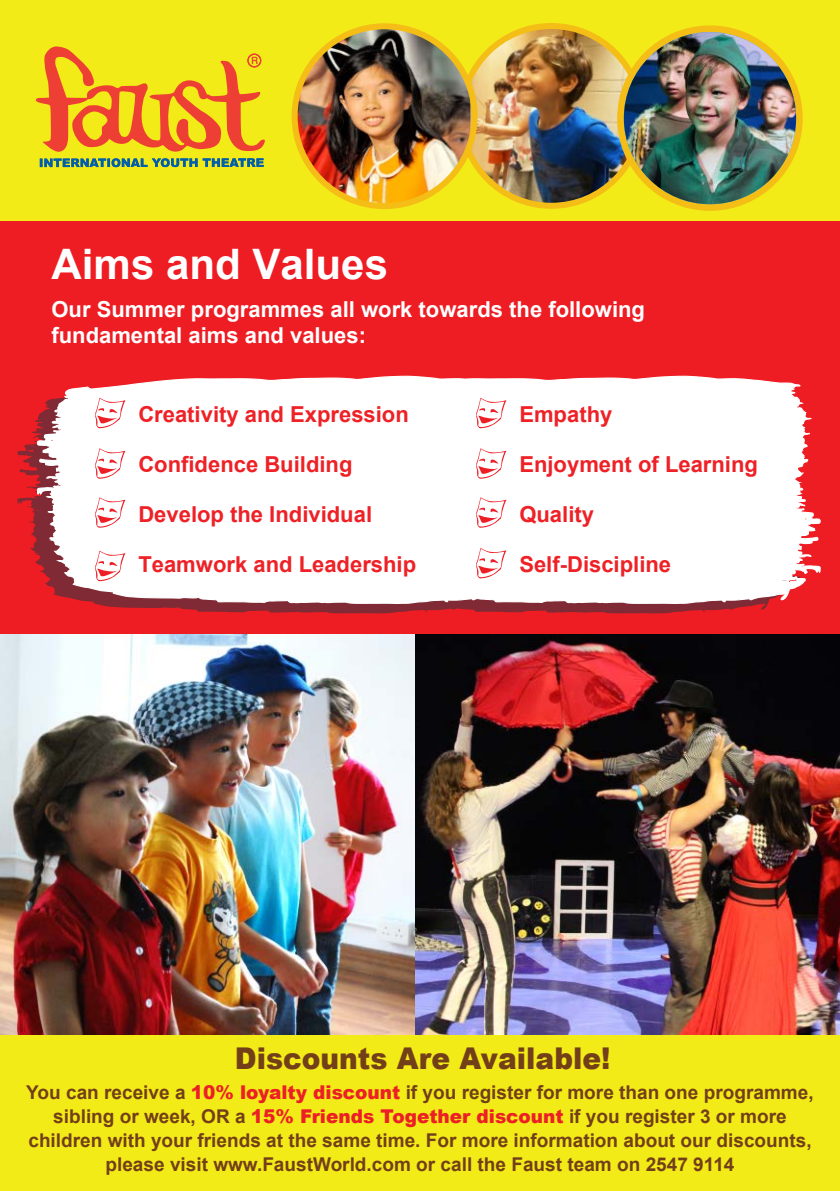
<style>
.page{position:relative;width:840px;height:1191px;background:#fff}
.page>*{position:absolute;margin:0;border:0;box-sizing:border-box;transform-origin:0 0}
.t1{font:700 42px "Arial";color:#fff}
.t2{font:900 30px "Arial";color:#733f19;scale:.93 1}
.t3{font:700 22px "Arial";color:#ee2126}
.t4{font:700 22px/26.4px "Arial";color:#fff}
.t5{font:700 19px/24px "Arial";color:#733f19;text-align:center}
.s1{font-weight:900;color:#ec1f26}
</style>
<div class="page">
<div style="left:0;top:0;width:839px;height:1191px;background:#ee1d23"></div>
<img style="left:0;top:635px;width:415px;height:400px">
<img style="left:415px;top:635px;width:424px;height:400px">
<div style="left:0;top:0;width:839px;height:220px;background:#f2eb17"></div>
<svg style="left:17px;top:420px;width:751px;height:193px"></svg>
<svg style="left:36px;top:375px;width:784px;height:229px"></svg>
<svg style="left:95px;top:398px;width:30px;height:30px"></svg>
<svg style="left:95px;top:448px;width:30px;height:31px"></svg>
<svg style="left:95px;top:497px;width:30px;height:31px"></svg>
<svg style="left:475px;top:398px;width:31px;height:30px"></svg>
<svg style="left:475px;top:448px;width:31px;height:31px"></svg>
<svg style="left:475px;top:497px;width:31px;height:31px"></svg>
<svg style="left:475px;top:548px;width:31px;height:30px"></svg>
<svg style="left:95px;top:550px;width:30px;height:31px"></svg>
<div style="left:0;top:1035px;width:839px;height:156px;background:#f2eb17"></div>
<img style="left:461px;top:26px;width:180px;height:180px;border-radius:90px">
<img style="left:298px;top:26px;width:172px;height:180px">
<div style="left:291px;top:23px;width:186px;height:186px;border:6px solid #f4be17;border-radius:50%"></div>
<svg style="left:617px;top:25px;width:185px;height:186px"></svg>
<img style="left:623px;top:32px;width:172px;height:172px;border-radius:86px">
<svg style="left:36px;top:46px;width:229px;height:106px"></svg>
<svg style="left:40px;top:158px;width:223px;height:9px"></svg>
<h1 class="t1" style="left:52px;top:234px;width:338px">Aims and Values</h1>
<p class="t4" style="left:51px;top:296px;width:594px">Our Summer programmes all work towards the following fundamental aims and values:</p>
<p class="t3" style="left:138px;top:398px;width:272px">Creativity and Expression</p>
<p class="t3" style="left:138px;top:448px;width:215px">Confidence Building</p>
<p class="t3" style="left:138px;top:498px;width:235px">Develop the Individual</p>
<p class="t3" style="left:138px;top:548px;width:279px">Teamwork and Leadership</p>
<p class="t3" style="left:519px;top:398px;width:94px">Empathy</p>
<p class="t3" style="left:519px;top:448px;width:240px">Enjoyment of Learning</p>
<p class="t3" style="left:519px;top:498px;width:76px">Quality</p>
<p class="t3" style="left:519px;top:548px;width:153px">Self-Discipline</p>
<h2 class="t2" style="left:235px;top:1037px;width:405px">Discounts Are Available!</h2>
<p class="t5" style="left:26px;top:1080px;width:788px">You can receive a <span class="s1">10% loyalty discount</span> if you register for more than one programme, sibling or week, OR a <span class="s1">15% Friends Together discount</span> if you register 3 or more children with your friends at the same time. For more information about our discounts, please visit www.FaustWorld.com or call the Faust team on 2547 9114</p>
</div>
